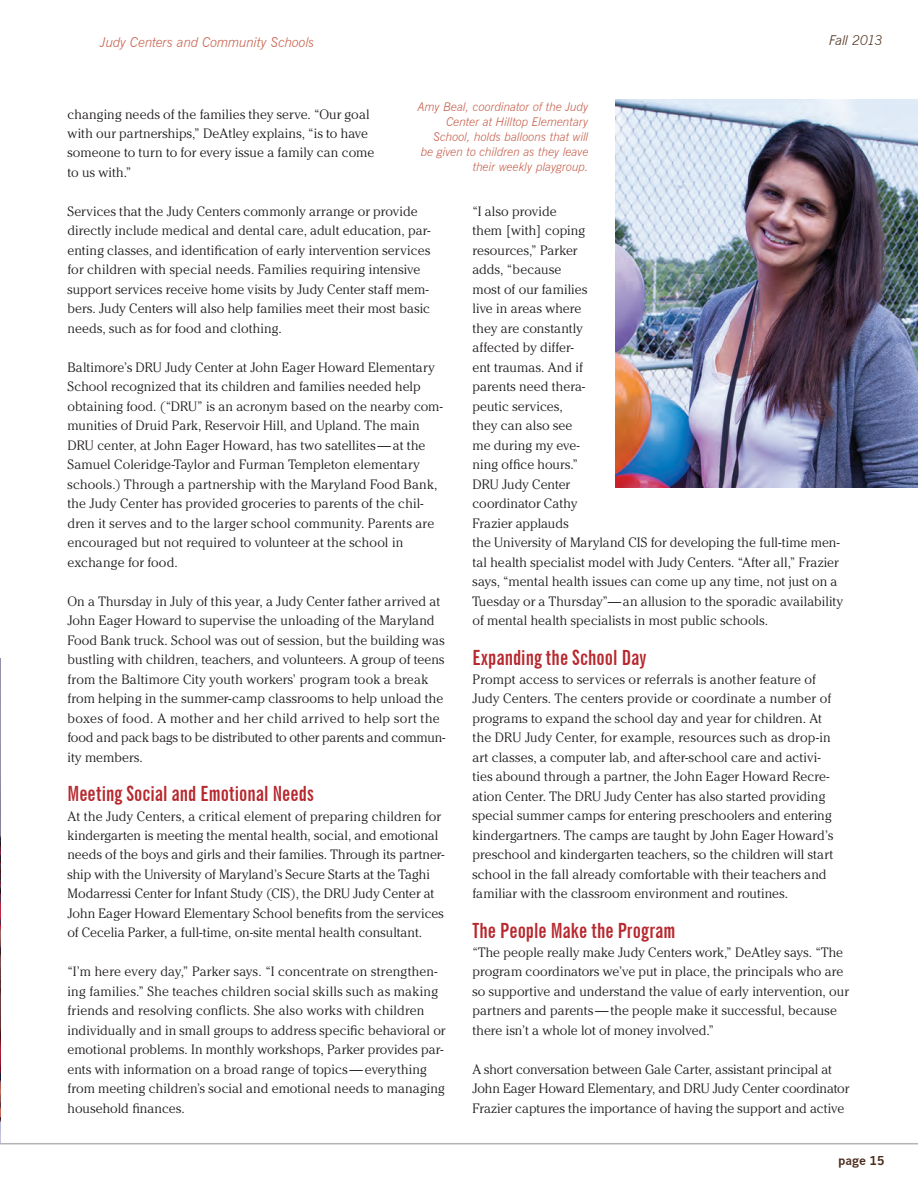
<style>
.page{position:relative;width:918px;height:1188px;background:#fff}
.page>*{position:absolute;margin:0;border:0;box-sizing:border-box;transform-origin:0 0}
.t1{font:700 extra-condensed 21px "News Gothic BT";letter-spacing:.005em;color:#b7282e}
.t2{font:300 13.5px/19.5px "Cheltenham";letter-spacing:.005em;color:#231f20}
.t3{font:italic 300 13.5px "News Gothic BT";letter-spacing:-.005em;color:#c7614d}
.t4{font:italic 300 13.5px "News Gothic BT";letter-spacing:-.035em;color:#4b2c1c}
.t5{font:italic 300 12px/15px "News Gothic BT";color:#c7614d;text-align:right}
.t6{font:700 12px "News Gothic";color:#4b2c1c}
</style>
<div class="page">
<img style="left:0;top:658px;width:1px;height:485px">
<img style="left:616px;top:99px;width:302px;height:389px">
<hr style="left:0;top:1143px;width:918px;height:1px;background:#b4b3b7">
<p class="t3" style="left:101px;top:34px;width:215px">Judy Centers and Community Schools</p>
<p class="t4" style="left:829px;top:32px;width:55px">Fall 2013</p>
<p class="t5" style="left:417px;top:99px;width:173px">Amy Beal, coordinator of the Judy<br>Center at Hilltop Elementary<br>School, holds balloons that will<br>be given to children as they leave their weekly playgroup.</p>
<p class="t2" style="left:68px;top:104px;width:308px">changing needs of the families they serve. “Our goal with our partnerships,” DeAtley explains, “is to have someone to turn to for every issue a family can come to us with.”</p>
<p class="t2" style="left:68px;top:201px;width:364px">Services that the Judy Centers commonly arrange or provide directly include medical and dental care, adult education, par&shy;enting classes, and identification of early intervention services for children with special needs. Families requiring intensive support services receive home visits by Judy Center staff mem&shy;bers. Judy Centers will also help families meet their most basic needs, such as for food and clothing.</p>
<p class="t2" style="left:68px;top:357px;width:377px">Baltimore’s DRU Judy Center at John Eager Howard Elementary School recognized that its children and families needed help obtaining food. (“DRU” is an acronym based on the nearby com&shy;munities of Druid Park, Reservoir Hill, and Upland. The main DRU center, at John Eager Howard, has two satellites — at the Samuel Coleridge-Taylor and Furman Templeton elementary schools.) Through a partnership with the Maryland Food Bank, the Judy Center has provided groceries to parents of the chil&shy;dren it serves and to the larger school community. Parents are encouraged but not required to volunteer at the school in exchange for food.</p>
<p class="t2" style="left:68px;top:591px;width:380px">On a Thursday in July of this year, a Judy Center father arrived at John Eager Howard to supervise the unloading of the Maryland Food Bank truck. School was out of session, but the building was bustling with children, teachers, and volunteers. A group of teens from the Baltimore City youth workers’ program took a break from helping in the summer-camp classrooms to help unload the boxes of food. A mother and her child arrived to help sort the food and pack bags to be distributed to other parents and commun&shy;ity members.</p>
<h1 class="t1" style="left:68px;top:781px;width:248px">Meeting Social and Emotional Needs</h1>
<p class="t2" style="left:68px;top:806px;width:378px">At the Judy Centers, a critical element of preparing children for kindergarten is meeting the mental health, social, and emotional needs of the boys and girls and their families. Through its partner&shy;ship with the University of Maryland’s Secure Starts at the Taghi Modarressi Center for Infant Study (CIS), the DRU Judy Center at John Eager Howard Elementary School benefits from the services of Cecelia Parker, a full-time, on-site mental health consultant.</p>
<p class="t2" style="left:68px;top:962px;width:379px">“I’m here every day,” Parker says. “I concentrate on strengthen&shy;ing families.” She teaches children social skills such as making friends and resolving conflicts. She also works with children individually and in small groups to address specific behavioral or emotional problems. In monthly workshops, Parker provides par&shy;ents with information on a broad range of topics — everything from meeting children’s social and emotional needs to managing household finances.</p>
<p class="t2" style="left:472px;top:201px;width:372px">“I also provide<br>them [with] coping<br>resources,” Parker<br>adds, “because<br>most of our families<br>live in areas where<br>they are constantly<br>affected by differ-<br>ent traumas. And if<br>parents need thera-<br>peutic services,<br>they can also see<br>me during my eve-<br>ning office hours.”<br>DRU Judy Center<br>coordinator Cathy<br>Frazier applauds<br>the University of Maryland CIS for developing the full-time men&shy;tal health specialist model with Judy Centers. “After all,” Frazier says, “mental health issues can come up any time, not just on a<br>Tuesday or a Thursday”— an allusion to the sporadic availability of mental health specialists in most public schools.</p>
<h1 class="t1" style="left:472px;top:644px;width:175px">Expanding the School Day</h1>
<p class="t2" style="left:472px;top:670px;width:362px">Prompt access to services or referrals is another feature of Judy Centers. The centers provide or coordinate a number of programs to expand the school day and year for children. At the DRU Judy Center, for example, resources such as drop-in art classes, a computer lab, and after-school care and activi&shy;ties abound through a partner, the John Eager Howard Recre&shy;ation Center. The DRU Judy Center has also started providing special summer camps for entering preschoolers and entering kindergartners. The camps are taught by John Eager Howard’s preschool and kindergarten teachers, so the children will start school in the fall already comfortable with their teachers and familiar with the classroom environment and routines.</p>
<h1 class="t1" style="left:472px;top:917px;width:205px">The People Make the Program</h1>
<p class="t2" style="left:472px;top:943px;width:378px">“The people really make Judy Centers work,” DeAtley says. “The program coordinators we’ve put in place, the principals who are so supportive and understand the value of early intervention, our partners and parents — the people make it successful, because there isn’t a whole lot of money involved.”</p>
<p class="t2" style="left:472px;top:1059px;width:378px">A short conversation between Gale Carter, assistant principal at<br>John Eager Howard Elementary, and DRU Judy Center coordinator<br>Frazier captures the importance of having the support and active</p>
<p class="t6" style="left:838px;top:1154px;width:48px">page 15</p>
</div>
